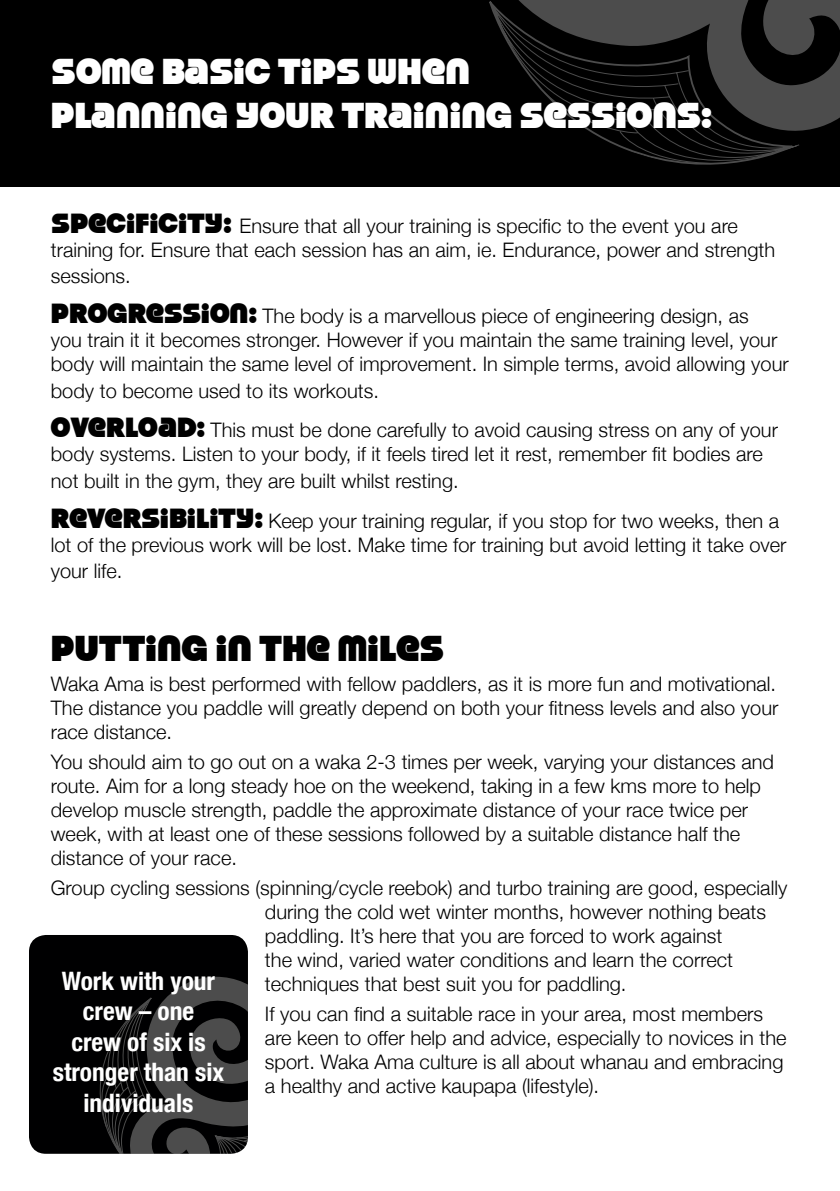
<style>
.page{position:relative;width:840px;height:1191px;background:#fff}
.page>*{position:absolute;margin:0;border:0;box-sizing:border-box;transform-origin:0 0}
.t1{font:36.6px/44px "Strenuous";color:#fff}
.t2{font:36.6px "Strenuous";color:#000}
.t3{font:700 condensed 25.4px/30.4px "Helvetica Neue";color:#fff;text-align:center}
.t4{font:300 20px/24px "Helvetica Neue";color:#000}
.s1{font-family:"Strenuous";font-weight:400;font-size:28.2px}
</style>
<div class="page">
<div style="left:0;top:0;width:839px;height:187px;background:#000"></div>
<svg style="left:489px;top:0;width:350px;height:165px"></svg>
<div style="left:29px;top:935px;width:219px;height:218px;background:#000001;border-radius:17px"></div>
<svg style="left:100px;top:976px;width:148px;height:177px"></svg>
<h1 class="t1" style="left:51px;top:49px;width:662px">SOME BASIC TIPS WHEN<br>PLANNING YOUR TRAINING SESSIONS:</h1>
<p class="t4" style="left:51px;top:213px;width:725px"><span class="s1">SPECIFICITY:</span> Ensure that all your training is specific to the event you are training for. Ensure that each session has an aim, ie. Endurance, power and strength</p>
<p class="t4" style="left:51px;top:256px;width:699px;line-height:39.8px">sessions.<br><span class="s1">PROGRESSION:</span> The body is a marvellous piece of engineering design, as</p>
<p class="t4" style="left:51px;top:328px;width:739px">you train it it becomes stronger. However if you maintain the same training level, your body will maintain the same level of improvement. In simple terms, avoid allowing your</p>
<p class="t4" style="left:51px;top:370px;width:728px;line-height:39.8px">body to become used to its workouts.<br><span class="s1">OVERLOAD:</span> This must be done carefully to avoid causing stress on any of your</p>
<p class="t4" style="left:51px;top:441px;width:713px;line-height:26.4px">body systems. Listen to your body, if it feels tired let it rest, remember fit bodies are not built in the gym, they are built whilst resting.</p>
<p class="t4" style="left:51px;top:508px;width:736px"><span class="s1">REVERSIBILITY:</span> Keep your training regular, if you stop for two weeks, then a lot of the previous work will be lost. Make time for training but avoid letting it take over</p>
<p class="t4" style="left:51px;top:558px;width:73px">your life.</p>
<h1 class="t2" style="left:51px;top:628px;width:394px">PUTTING IN THE MILES</h1>
<p class="t4" style="left:51px;top:671px;width:728px;text-align:justify">Waka Ama is best performed with fellow paddlers, as it is more fun and motivational.<br>The distance you paddle will greatly depend on both your fitness levels and also your race distance.</p>
<p class="t4" style="left:51px;top:749px;width:724px">You should aim to go out on a waka 2-3 times per week, varying your distances and route. Aim for a long steady hoe on the weekend, taking in a few kms more to help develop muscle strength, paddle the approximate distance of your race twice per week, with at least one of these sessions followed by a suitable distance half the distance of your race.</p>
<p class="t4" style="left:265px;top:875px;width:523px;text-indent:-214px">Group cycling sessions (spinning/cycle reebok) and turbo training are good, especially during the cold wet winter months, however nothing beats paddling. It’s here that you are forced to work against<br>the wind, varied water conditions and learn the correct techniques that best suit you for paddling.</p>
<p class="t4" style="left:265px;top:1001px;width:522px">If you can find a suitable race in your area, most members are keen to offer help and advice, especially to novices in the sport. Waka Ama culture is all about whanau and embracing a healthy and active kaupapa (lifestyle).</p>
<p class="t3" style="left:53px;top:965px;width:173px">Work with your crew – one<br>crew of six is stronger than six individuals</p>
</div>
